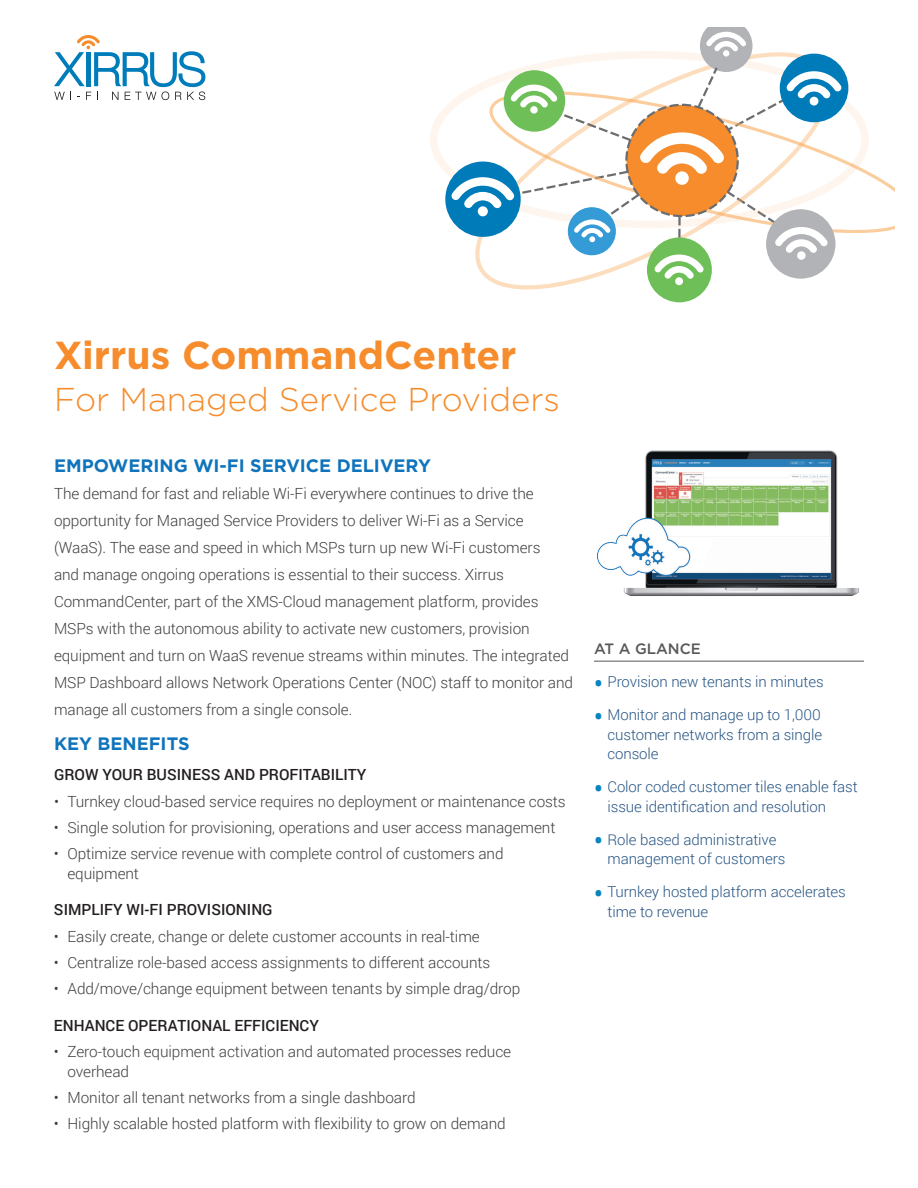
<style>
.page{position:relative;width:918px;height:1188px;background:#fff}
.page>*{position:absolute;margin:0;border:0;box-sizing:border-box;transform-origin:0 0}
.t1{font:700 39px "Gotham";color:#f68c2b}
.t2{font:300 33px "Gotham";color:#f68c2b}
.t3{font:700 18px "Gotham";color:#1074bc}
.t4{font:300 15.3px/27px "Roboto";letter-spacing:-.005em;color:#3e3e3f}
.t5{font:500 15.3px "Roboto";color:#231f20}
.t6{font:300 15px/19.5px "Roboto";letter-spacing:-.005em;color:#285585}
.t7{font:500 15px "Gotham";color:#57585a}
.s1{font-weight:700;font-size:24px;color:#0984c1}
</style>
<div class="page">
<svg style="left:54px;top:35px;width:151px;height:65px"></svg>
<hr style="left:594px;top:661px;width:270px;height:1px;background:#57585a">
<svg style="left:842px;top:91px;width:52px;height:142px"></svg>
<svg style="left:487px;top:279px;width:224px;height:11px"></svg>
<div style="left:780px;top:54px;width:68px;height:68px;background:#007bb9;border-radius:50%"></div>
<div style="left:647px;top:237px;width:65px;height:65px;background:#6ebf58;border-radius:50%"></div>
<div style="left:675px;top:277px;width:8px;height:8px;background:#fff;border-radius:50%"></div>
<div style="left:445px;top:162px;width:76px;height:75px;background:#007bb9;border-radius:50%"></div>
<svg style="left:451px;top:27px;width:391px;height:252px"></svg>
<img style="left:597px;top:450px;width:262px;height:146px">
<h1 class="t1" style="left:54px;top:329px;width:464px">Xirrus CommandCenter</h1>
<h2 class="t2" style="left:54px;top:378px;width:508px">For Managed Service Providers</h2>
<p class="t3" style="left:54px;top:454px;width:379px">EMPOWERING WI-FI SERVICE DELIVERY</p>
<p class="t4" style="left:54px;top:480px;width:521px">The demand for fast and reliable Wi-Fi everywhere continues to drive the opportunity for Managed Service Providers to deliver Wi-Fi as a Service (WaaS). The ease and speed in which MSPs turn up new Wi-Fi customers<br>and manage ongoing operations is essential to their success. Xirrus CommandCenter, part of the XMS-Cloud management platform, provides MSPs with the autonomous ability to activate new customers, provision equipment and turn on WaaS revenue streams within minutes. The integrated MSP Dashboard allows Network Operations Center (NOC) staff to monitor and manage all customers from a single console.</p>
<p class="t3" style="left:54px;top:732px;width:137px">KEY BENEFITS</p>
<p class="t5" style="left:54px;top:764px;width:314px">GROW YOUR BUSINESS AND PROFITABILITY</p>
<p class="t4" style="left:54px;top:787px;width:513px">• Turnkey cloud-based service requires no deployment or maintenance costs</p>
<p class="t4" style="left:54px;top:813px;width:503px">• Single solution for provisioning, operations and user access management</p>
<p class="t4" style="left:67px;top:843px;width:438px;line-height:19.5px;text-indent:-13px">• Optimize service revenue with complete control of customers and equipment</p>
<p class="t5" style="left:54px;top:899px;width:220px">SIMPLIFY WI-FI PROVISIONING</p>
<p class="t4" style="left:54px;top:922px;width:427px">• Easily create, change or delete customer accounts in real-time</p>
<p class="t4" style="left:54px;top:948px;width:438px">• Centralize role-based access assignments to different accounts</p>
<p class="t4" style="left:54px;top:975px;width:468px">• Add/move/change equipment between tenants by simple drag/drop</p>
<p class="t5" style="left:54px;top:1015px;width:266px">ENHANCE OPERATIONAL EFFICIENCY</p>
<p class="t4" style="left:67px;top:1041px;width:445px;line-height:19.5px;text-indent:-13px">• Zero-touch equipment activation and automated processes reduce overhead</p>
<p class="t4" style="left:54px;top:1083px;width:363px">• Monitor all tenant networks from a single dashboard</p>
<p class="t4" style="left:54px;top:1110px;width:453px">• Highly scalable hosted platform with flexibility to grow on demand</p>
<p class="t7" style="left:594px;top:639px;width:108px">AT A GLANCE</p>
<p class="t6" style="left:594px;top:671px;width:231px"><span class="s1">•</span> Provision new tenants in minutes</p>
<p class="t6" style="left:608px;top:704px;width:216px;text-align:justify;text-indent:-14px"><span class="s1">•</span> Monitor and manage up to 1,000 customer networks from a single console</p>
<p class="t6" style="left:608px;top:776px;width:252px;text-indent:-14px"><span class="s1">•</span> Color coded customer tiles enable fast issue identification and resolution</p>
<p class="t6" style="left:608px;top:829px;width:179px;text-indent:-14px"><span class="s1">•</span> Role based administrative management of customers</p>
<p class="t6" style="left:608px;top:881px;width:240px;text-indent:-14px"><span class="s1">•</span> Turnkey hosted platform accelerates time to revenue</p>
</div>
